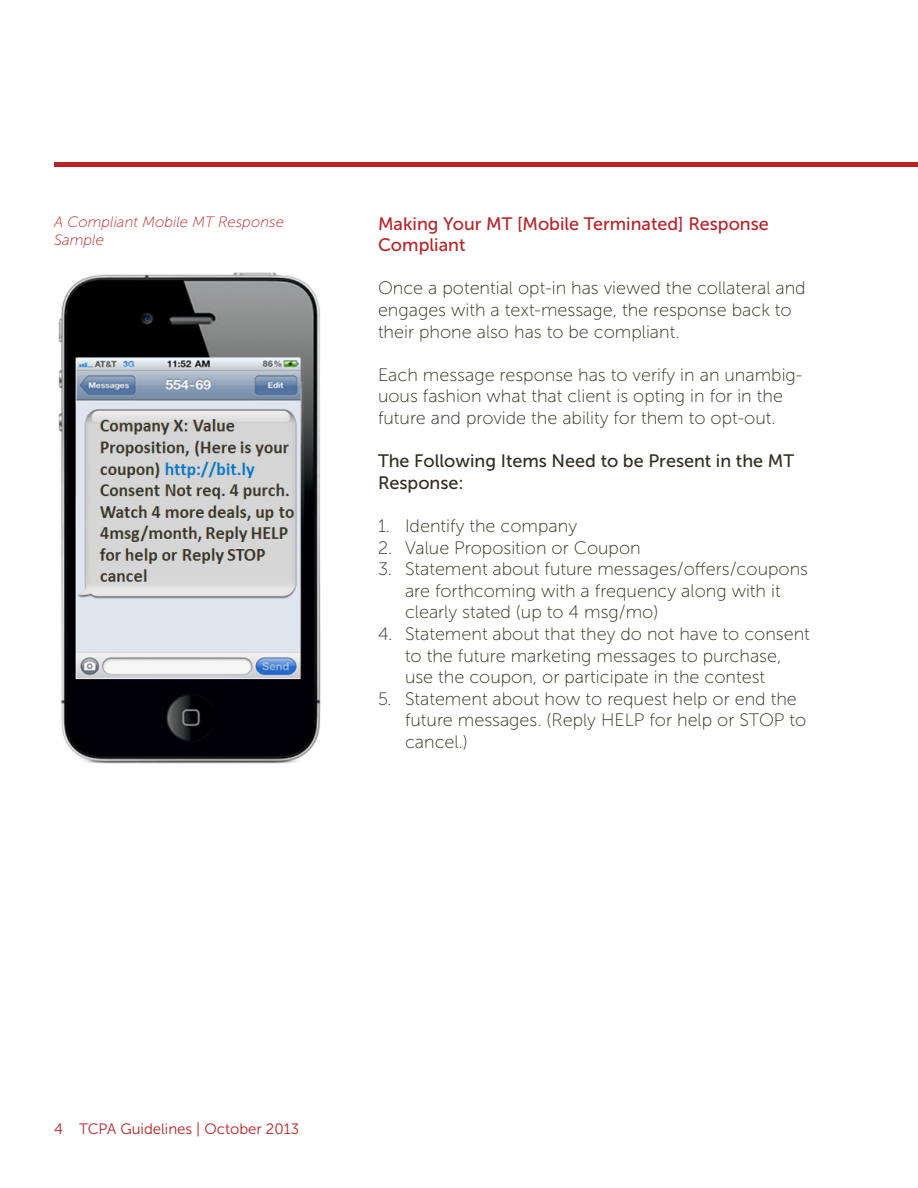
<style>
.page{position:relative;width:918px;height:1188px;background:#fff}
.page>*{position:absolute;margin:0;border:0;box-sizing:border-box;transform-origin:0 0}
.t1{font:18px/21.6px "Museo Sans 100";color:#322d1f}
.t2{font:18px/21.6px "Museo Sans 500";color:#322d1f}
.t3{font:18px/21.6px "Museo Sans 500";color:#ba2126}
.t4{font:italic 15px/18px "Museo Sans 100";color:#ba2126}
.t5{font:15px "Museo Sans 300";color:#ba2126}
</style>
<div class="page">
<hr style="left:54px;top:162px;width:864px;height:4px;background:#ba2126">
<img style="left:58px;top:272px;width:263px;height:491px">
<p class="t4" style="left:54px;top:213px;width:232px">A Compliant Mobile MT Response<br>Sample</p>
<p class="t3" style="left:378px;top:213px;width:392px">Making Your MT [Mobile Terminated] Response<br>Compliant</p>
<p class="t1" style="left:378px;top:278px;width:429px">Once a potential opt-in has viewed the collateral and engages with a text-message, the response back to their phone also has to be compliant.</p>
<p class="t1" style="left:378px;top:364px;width:426px">Each message response has to verify in an unambig&shy;uous fashion what that client is opting in for in the future and provide the ability for them to opt-out.</p>
<p class="t2" style="left:378px;top:450px;width:418px">The Following Items Need to be Present in the MT<br>Response:</p>
<p class="t1" style="left:378px;top:515px;width:201px">1. Identify the company</p>
<p class="t1" style="left:378px;top:537px;width:264px">2. Value Proposition or Coupon</p>
<p class="t1" style="left:405px;top:558px;width:405px;text-indent:-27px">3. Statement about future messages/offers/coupons are forthcoming with a frequency along with it clearly stated (up to 4 msg/mo)</p>
<p class="t1" style="left:405px;top:623px;width:406px;text-indent:-27px">4. Statement about that they do not have to consent to the future marketing messages to purchase, use the coupon, or participate in the contest</p>
<p class="t1" style="left:405px;top:688px;width:403px;text-indent:-27px">5. Statement about how to request help or end the future messages. (Reply HELP for help or STOP to cancel.)</p>
<p class="t5" style="left:54px;top:1121px;width:247px">4 TCPA Guidelines | October 2013</p>
</div>
